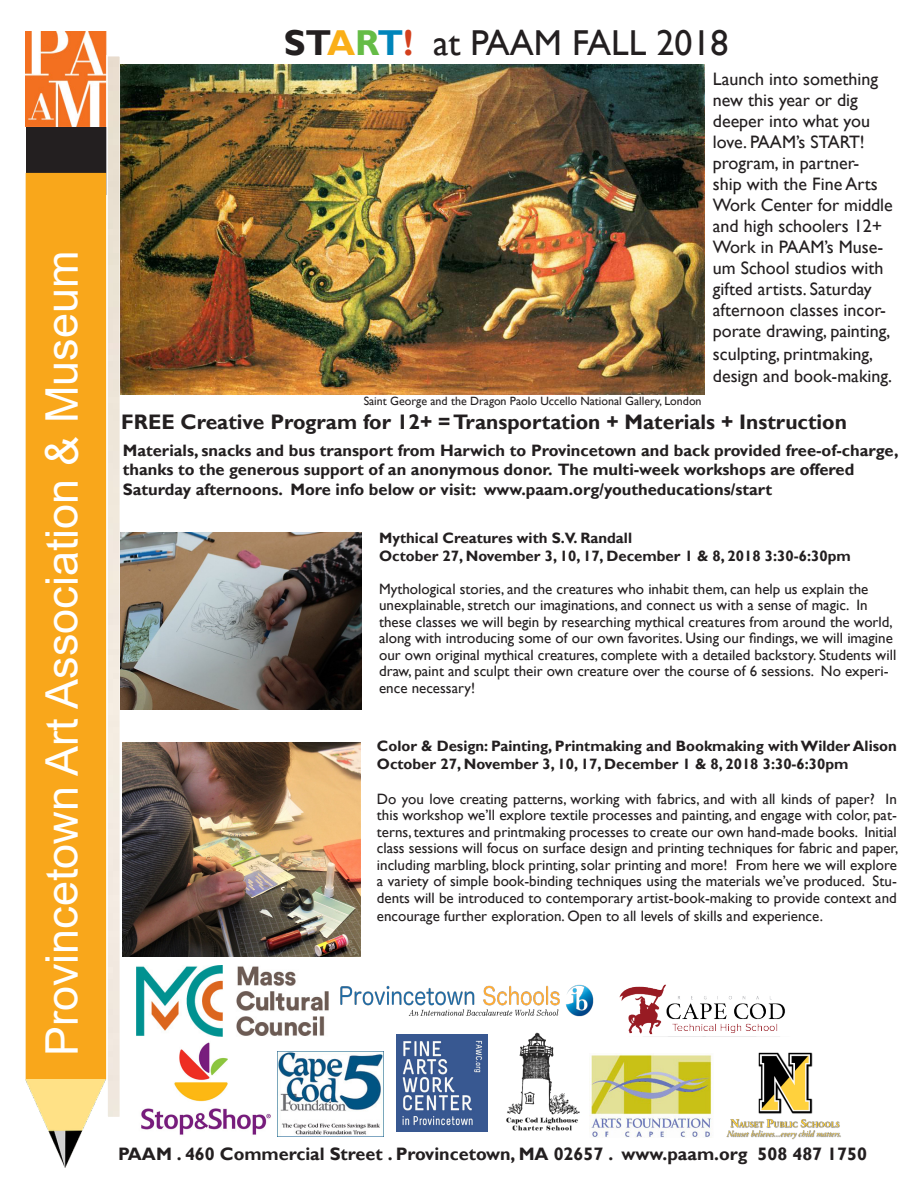
<style>
.page{position:relative;width:918px;height:1188px;background:#fff}
.page>*{position:absolute;margin:0;border:0;box-sizing:border-box;transform-origin:0 0}
.t1{font:45px "Arial";color:#fff}
.t2{font:36px "Gill Sans";color:#231f20}
.t3{font:700 21px "Gill Sans";color:#231f20}
.t4{font:18px/21.1px "Gill Sans";color:#231f20}
.t5{font:700 18px "Gill Sans";color:#231f20}
.t6{font:700 16.5px/19.8px "Gill Sans";color:#231f20}
.t7{font:15px/16.5px "Gill Sans";color:#231f20;text-align:justify}
.t8{font:700 15px "Gill Sans";color:#231f20}
.t9{font:12px "Gill Sans";color:#231f20}
.s1{font-weight:700}
.s2{font-weight:700;color:#faaf18}
.s3{font-weight:700;color:#65bc46}
.s4{font-weight:700;color:#0085ba}
.s5{font-weight:700;color:#d3401d}
</style>
<div class="page">
<div style="left:26px;top:80px;width:80px;height:114px;background:#231f20"></div>
<div style="left:26px;top:173px;width:80px;height:906px;background:#f9a71b"></div>
<img style="left:26px;top:31px;width:80px;height:96px">
<img style="left:25px;top:1080px;width:81px;height:87px">
<div style="left:106px;top:55px;width:15px;height:1063px;border:2px solid #fff"></div>
<img style="left:141px;top:1042px;width:130px;height:93px">
<img style="left:396px;top:1034px;width:91px;height:97px">
<img style="left:120px;top:65px;width:584px;height:329px">
<img style="left:120px;top:532px;width:242px;height:178px">
<img style="left:278px;top:1052px;width:106px;height:84px">
<img style="left:506px;top:1032px;width:74px;height:99px">
<img style="left:338px;top:984px;width:256px;height:37px">
<img style="left:726px;top:1052px;width:115px;height:88px">
<img style="left:589px;top:1054px;width:123px;height:83px">
<img style="left:136px;top:965px;width:192px;height:72px">
<img style="left:619px;top:984px;width:166px;height:53px">
<img style="left:123px;top:743px;width:238px;height:214px">
<p class="t1" style="left:31px;top:1056px;width:807px;rotate:-90deg">Provincetown Art Association &amp; Museum</p>
<p class="t2" style="left:284px;top:22px;width:446px"><span class="s1">ST</span><span class="s2">A</span><span class="s3">R</span><span class="s4">T</span><span class="s5">!</span> at PAAM FALL 2018</p>
<p class="t4" style="left:713px;top:69px;width:181px">Launch into something new this year or dig deeper into what you love. PAAM’s START! program, in partner-<br>ship with the Fine Arts<br>Work Center for middle and high schoolers 12+<br>Work in PAAM’s Muse&shy;um School studios with gifted artists. Saturday afternoon classes incor&shy;porate drawing, painting, sculpting, printmaking, design and book-making.</p>
<p class="t9" style="left:364px;top:394px;width:339px">Saint George and the Dragon Paolo Uccello National Gallery, London</p>
<p class="t3" style="left:121px;top:409px;width:727px">FREE Creative Program for 12+ = Transportation + Materials + Instruction</p>
<p class="t6" style="left:123px;top:441px;width:777px">Materials, snacks and bus transport from Harwich to Provincetown and back provided free-of-charge, thanks to the generous support of an anonymous donor. The multi-week workshops are offered</p>
<p class="t6" style="left:123px;top:480px;width:651px">Saturday afternoons. More info below or visit: www.paam.org/youtheducations/start</p>
<p class="t8" style="left:379px;top:529px;width:255px">Mythical Creatures with S.V. Randall</p>
<p class="t8" style="left:379px;top:547px;width:473px">October 27, November 3, 10, 17, December 1 &amp; 8, 2018 3:30-6:30pm</p>
<p class="t7" style="left:379px;top:581px;width:519px;text-align:left">Mythological stories, and the creatures who inhabit them, can help us explain the unexplainable, stretch our imaginations, and connect us with a sense of magic. In these classes we will begin by researching mythical creatures from around the world, along with introducing some of our own favorites. Using our findings, we will imagine our own original mythical creatures, complete with a detailed backstory. Students will draw, paint and sculpt their own creature over the course of 6 sessions. No experi&shy;ence necessary!</p>
<p class="t8" style="left:377px;top:737px;width:521px">Color &amp; Design: Painting, Printmaking and Bookmaking with Wilder Alison</p>
<p class="t8" style="left:377px;top:755px;width:473px">October 27, November 3, 10, 17, December 1 &amp; 8, 2018 3:30-6:30pm</p>
<p class="t7" style="left:377px;top:791px;width:523px">Do you love creating patterns, working with fabrics, and with all kinds of paper? In this workshop we’ll explore textile processes and painting, and engage with color, pat&shy;terns, textures and printmaking processes to create our own hand-made books. Initial class sessions will focus on surface design and printing techniques for fabric and paper, including marbling, block printing, solar printing and more! From here we will explore a variety of simple book-binding techniques using the materials we’ve produced. Stu&shy;dents will be introduced to contemporary artist-book-making to provide context and</p>
<p class="t7" style="left:377px;top:908px;width:448px">encourage further exploration. Open to all levels of skills and experience.</p>
<p class="t5" style="left:118px;top:1143px;width:750px">PAAM . 460 Commercial Street . Provincetown, MA 02657 . www.paam.org 508 487 1750</p>
</div>
